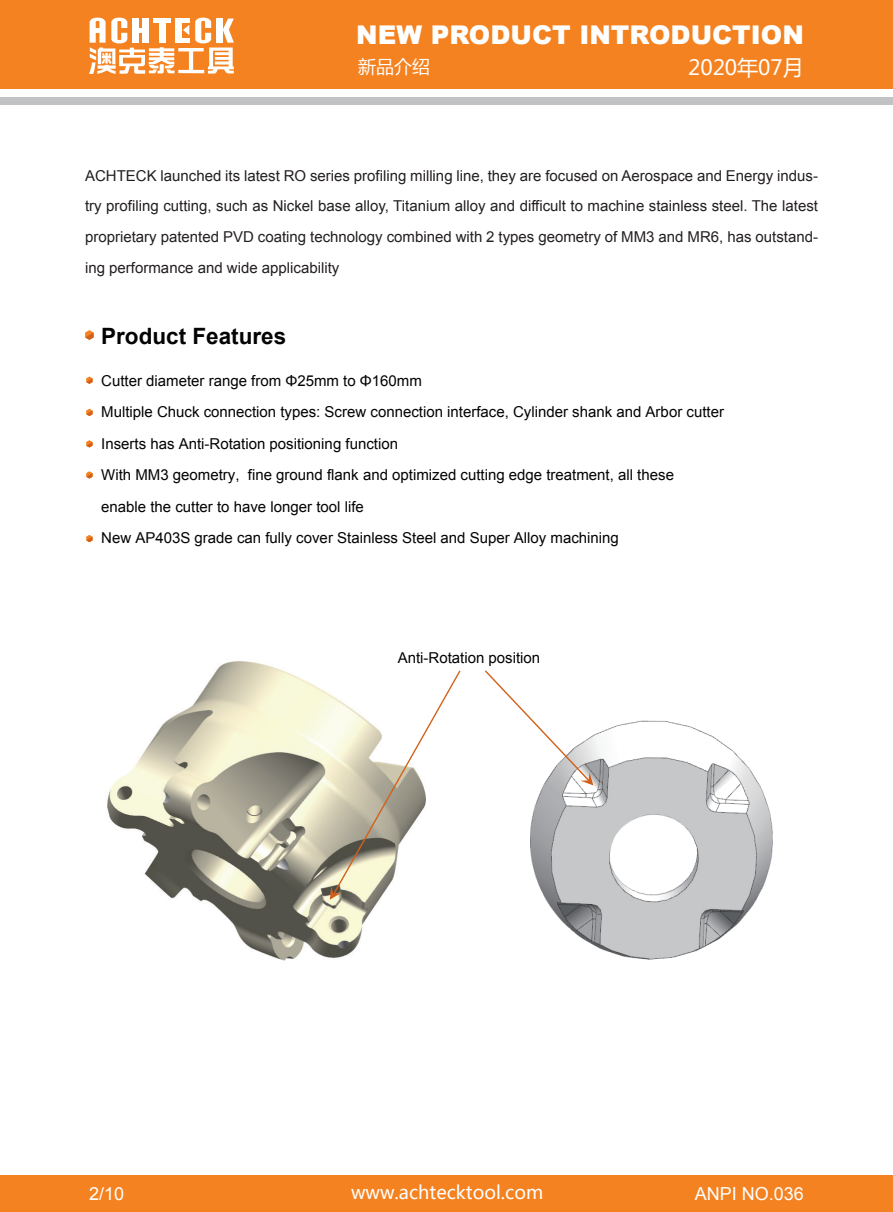
<style>
.page{position:relative;width:893px;height:1212px;background:#fff}
.page>*{position:absolute;margin:0;border:0;box-sizing:border-box;transform-origin:0 0}
.t1{font:900 25.8px "Arial";color:#fff}
.t2{font:700 22.5px "Arial";color:#030303}
.t3{font:21px "Microsoft Ya Hei";color:#fff}
.t4{font:18.3px "Microsoft Ya Hei";color:#fff}
.t5{font:18px "Arial";color:#fff}
.t6{font:18px "Microsoft Ya Hei";color:#fff}
.t7{font:15px/31.5px "Arial";color:#030303}
.t8{font:15px/30.6px "Arial";color:#231f20;text-align:justify}
</style>
<div class="page">
<div style="left:0;top:1175px;width:893px;height:37px;background:#f58220"></div>
<div style="left:0;top:0;width:893px;height:89px;background:#f58220"></div>
<div style="left:0;top:97px;width:893px;height:8px;background:#c1c2c4"></div>
<svg style="left:89px;top:18px;width:145px;height:56px"></svg>
<svg style="left:85px;top:330px;width:9px;height:10px"></svg>
<svg style="left:86px;top:376px;width:7px;height:8px"></svg>
<svg style="left:86px;top:409px;width:7px;height:7px"></svg>
<svg style="left:86px;top:440px;width:7px;height:7px"></svg>
<svg style="left:86px;top:535px;width:7px;height:7px"></svg>
<svg style="left:86px;top:471px;width:7px;height:8px"></svg>
<img style="left:107px;top:661px;width:272px;height:300px">
<img style="left:530px;top:720px;width:243px;height:240px">
<svg style="left:485px;top:670px;width:108px;height:115px"></svg>
<svg style="left:330px;top:670px;width:130px;height:230px"></svg>
<h1 class="t1" style="left:356px;top:16px;width:449px">NEW PRODUCT INTRODUCTION</h1>
<p class="t6" style="left:358px;top:54px;width:73px">新品介绍</p>
<h3 class="t3" style="left:688px;top:53px;width:117px">2020年07月</h3>
<p class="t8" style="left:85px;top:160px;width:734px">ACHTECK launched its latest RO series profiling milling line, they are focused on Aerospace and Energy indus&shy;try profiling cutting, such as Nickel base alloy, Titanium alloy and difficult to machine stainless steel. The latest proprietary patented PVD coating technology combined with 2 types geometry of MM3 and MR6, has outstand&shy;ing performance and wide applicability</p>
<h2 class="t2" style="left:101px;top:321px;width:187px">Product Features</h2>
<p class="t7" style="left:101px;top:365px;width:624px">Cutter diameter range from Φ25mm to Φ160mm<br>Multiple Chuck connection types: Screw connection interface, Cylinder shank and Arbor cutter Inserts has Anti-Rotation positioning function<br>With MM3 geometry, fine ground flank and optimized cutting edge treatment, all these<br>enable the cutter to have longer tool life<br>New AP403S grade can fully cover Stainless Steel and Super Alloy machining</p>
<p class="t7" style="left:398px;top:642px;width:144px">Anti-Rotation position</p>
<p class="t5" style="left:89px;top:1182px;width:37px">2/10</p>
<p class="t4" style="left:351px;top:1180px;width:194px">www.achtecktool.com</p>
<p class="t5" style="left:695px;top:1182px;width:111px">ANPI NO.036</p>
</div>
